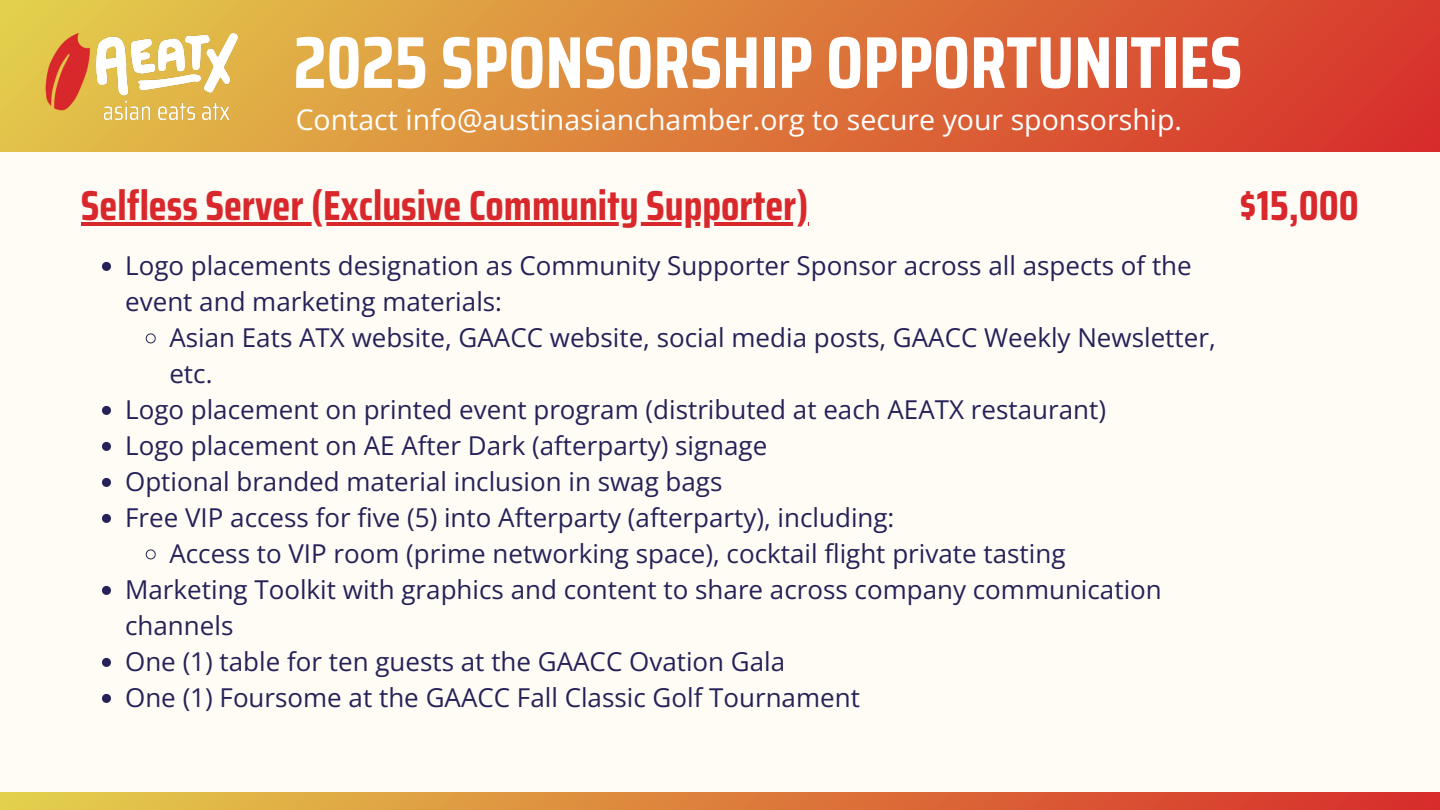
<style>
.page{position:relative;width:1440px;height:810px;background:#fffcf5}
.page>*{position:absolute;margin:0;border:0;box-sizing:border-box;transform-origin:0 0}
.t1{font:700 73.4px "Saira Condensed";color:#fff}
.t2{font:700 42px "Saira Condensed";color:#d9282c}
.t3{font:28.5px "Open Sans";color:#fff}
.t4{font:26px/36px "Open Sans";color:#262259}
</style>
<div class="page">
<svg style="left:102px;top:262px;width:9px;height:9px"></svg>
<svg style="left:145px;top:333px;width:11px;height:11px"></svg>
<svg style="left:102px;top:406px;width:9px;height:9px"></svg>
<svg style="left:102px;top:442px;width:9px;height:9px"></svg>
<svg style="left:102px;top:478px;width:9px;height:9px"></svg>
<svg style="left:102px;top:514px;width:9px;height:9px"></svg>
<svg style="left:145px;top:549px;width:11px;height:11px"></svg>
<svg style="left:102px;top:586px;width:9px;height:9px"></svg>
<svg style="left:102px;top:658px;width:9px;height:9px"></svg>
<svg style="left:102px;top:694px;width:9px;height:9px"></svg>
<hr style="left:81px;top:222px;width:728px;height:4px;background:#d9282c">
<div style="left:0;top:0;width:1440px;height:152px;background:linear-gradient(to right,#e2cb4b,#d8322c)"></div>
<div style="left:0;top:792px;width:1440px;height:18px;background:linear-gradient(to right,#e3d14d,#d72c2b)"></div>
<img style="left:28px;top:33px;width:69px;height:79px">
<img style="left:97px;top:33px;width:140px;height:96px">
<p class="t1" style="left:293px;top:5px;width:950px">2025 SPONSORSHIP OPPORTUNITIES</p>
<p class="t3" style="left:296px;top:100px;width:888px">Contact info@austinasianchamber.org to secure your sponsorship.</p>
<p class="t2" style="left:81px;top:172px;width:729px">Selfless Server (Exclusive Community Supporter)</p>
<p class="t2" style="left:1240px;top:172px;width:121px">$15,000</p>
<p class="t4" style="left:125px;top:247px;width:1068px">Logo placements designation as Community Supporter Sponsor across all aspects of the event and marketing materials:</p>
<p class="t4" style="left:169px;top:319px;width:1048px">Asian Eats ATX website, GAACC website, social media posts, GAACC Weekly Newsletter, etc.</p>
<h1 class="t4" style="left:125px;top:391px;width:982px">Logo placement on printed event program (distributed at each AEATX restaurant)</h1>
<h2 class="t4" style="left:125px;top:427px;width:644px">Logo placement on AE After Dark (afterparty) signage</h2>
<h2 class="t4" style="left:125px;top:463px;width:599px">Optional branded material inclusion in swag bags</h2>
<p class="t4" style="left:125px;top:499px;width:771px">Free VIP access for five (5) into Afterparty (afterparty), including:</p>
<p class="t4" style="left:169px;top:535px;width:898px">Access to VIP room (prime networking space), cocktail flight private tasting</p>
<p class="t4" style="left:125px;top:571px;width:1038px">Marketing Toolkit with graphics and content to share across company communication channels</p>
<p class="t4" style="left:125px;top:643px;width:662px">One (1) table for ten guests at the GAACC Ovation Gala</p>
<p class="t4" style="left:125px;top:679px;width:736px">One (1) Foursome at the GAACC Fall Classic Golf Tournament</p>
</div>
